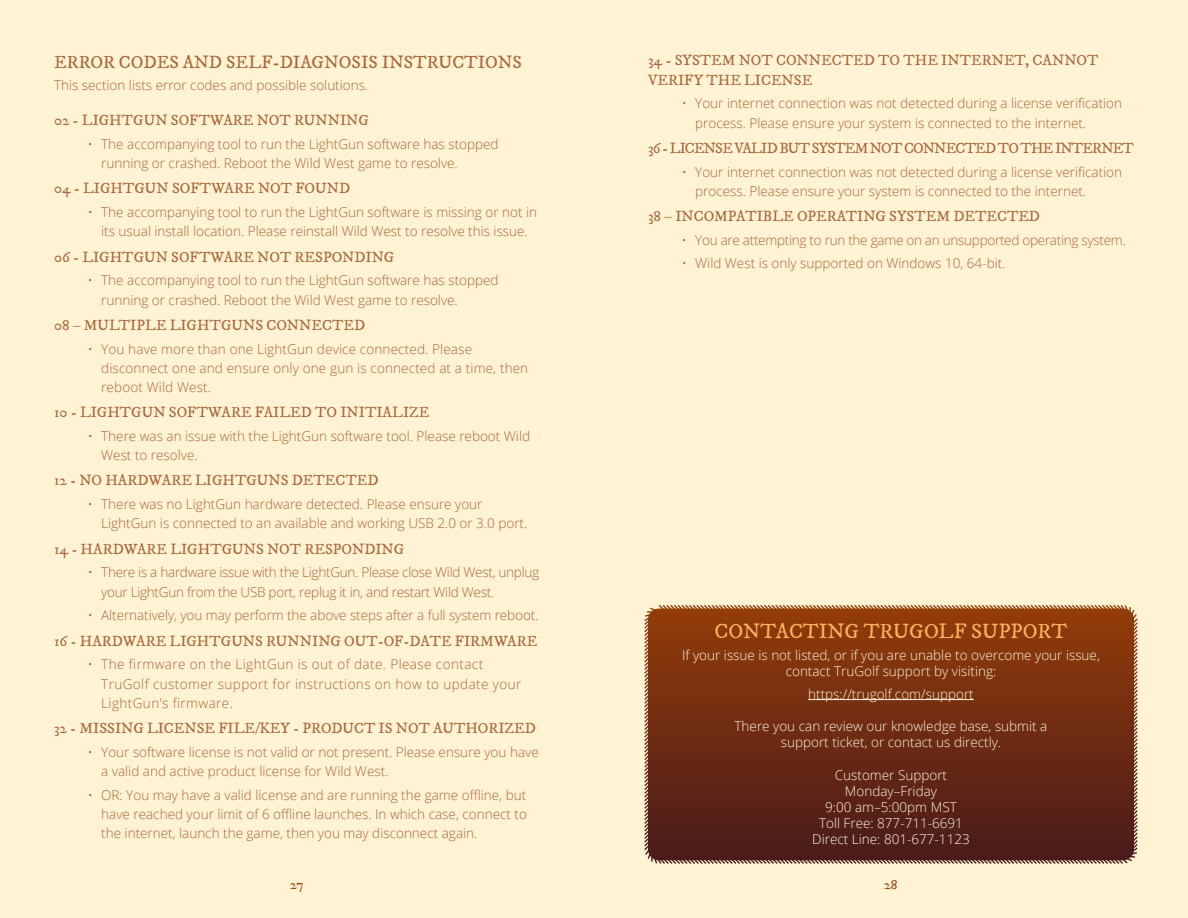
<style>
.page{position:relative;width:1188px;height:918px;background:#fff3d4}
.page>*{position:absolute;margin:0;border:0;box-sizing:border-box;transform-origin:0 0}
.Bullet_List{font:21px "IM FELL DW Pica Roman";color:#fbb361}
.Bullet_List-2{font:18px "IM FELL DW Pica Roman";color:#a96439}
.Bullet_List-3{font:15px/19.2px "IM FELL DW Pica Roman";color:#a96439}
.Bullet_List-4{font:15px "IM FELL DW Pica Roman";letter-spacing:-.055em;color:#a96439}
.Bullet_List-5{font:300 13.5px/19.2px "Open Sans";color:#a96439}
.Bullet_List-6{font:300 13.5px/16.2px "Open Sans";color:#fff5dd;text-align:center}
.Bullet_List-7{font:300 13.5px/19.2px "Open Sans";letter-spacing:-.02em;color:#a96439}
.Bullet_List-8{font:300 13.5px/19.2px "Open Sans";letter-spacing:.03em;color:#a96439}
.t1{font:13.5px "IM FELL DW Pica Roman";color:#943d08}
</style>
<div class="page">
<svg style="left:644px;top:605px;width:494px;height:259px;background:#713016"></svg>
<hr style="left:808px;top:699px;width:166px;height:1px;background:#fff5dd">
<p class="Bullet_List-2" style="left:54px;top:51px;width:469px">ERROR CODES AND SELF-DIAGNOSIS INSTRUCTIONS</p>
<p class="Bullet_List-5" style="left:54px;top:75px;width:316px">This section lists error codes and possible solutions.</p>
<p class="Bullet_List-3" style="left:54px;top:111px;width:316px">02 - LIGHTGUN SOFTWARE NOT RUNNING</p>
<p class="Bullet_List-5" style="left:101px;top:134px;width:399px;text-indent:-14px">• The accompanying tool to run the LightGun software has stopped running or crashed. Reboot the Wild West game to resolve.</p>
<p class="Bullet_List-3" style="left:54px;top:179px;width:298px">04 - LIGHTGUN SOFTWARE NOT FOUND</p>
<p class="Bullet_List-5" style="left:88px;top:202px;width:451px;text-align:center">• The accompanying tool to run the LightGun software is missing or not in its usual install location. Please reinstall Wild West to resolve this issue.</p>
<p class="Bullet_List-3" style="left:54px;top:247px;width:342px">06 - LIGHTGUN SOFTWARE NOT RESPONDING</p>
<p class="Bullet_List-5" style="left:101px;top:271px;width:399px;text-indent:-14px">• The accompanying tool to run the LightGun software has stopped running or crashed. Reboot the Wild West game to resolve.</p>
<p class="Bullet_List-3" style="left:54px;top:316px;width:313px">08 – MULTIPLE LIGHTGUNS CONNECTED</p>
<p class="Bullet_List-5" style="left:101px;top:339px;width:429px;text-indent:-14px">• You have more than one LightGun device connected. Please disconnect one and ensure only one gun is connected at a time, then reboot Wild West.</p>
<p class="Bullet_List-3" style="left:54px;top:403px;width:377px">10 - LIGHTGUN SOFTWARE FAILED TO INITIALIZE</p>
<p class="Bullet_List-5" style="left:101px;top:426px;width:430px;text-indent:-14px">• There was an issue with the LightGun software tool. Please reboot Wild<br>West to resolve.</p>
<p class="Bullet_List-3" style="left:54px;top:471px;width:326px">12 - NO HARDWARE LIGHTGUNS DETECTED</p>
<p class="Bullet_List-5" style="left:101px;top:494px;width:428px;text-indent:-14px">• There was no LightGun hardware detected. Please ensure your<br>LightGun is connected to an available and working USB 2.0 or 3.0 port.</p>
<p class="Bullet_List-3" style="left:54px;top:539px;width:352px">14 - HARDWARE LIGHTGUNS NOT RESPONDING</p>
<p class="Bullet_List-7" style="left:101px;top:562px;width:440px;text-indent:-14px">• There is a hardware issue with the LightGun. Please close Wild West, unplug your LightGun from the USB port, replug it in, and restart Wild West.</p>
<p class="Bullet_List-5" style="left:88px;top:605px;width:452px">• Alternatively, you may perform the above steps after a full system reboot.</p>
<p class="Bullet_List-3" style="left:54px;top:631px;width:485px">16 - HARDWARE LIGHTGUNS RUNNING OUT-OF-DATE FIRMWARE</p>
<p class="Bullet_List-8" style="left:101px;top:654px;width:422px;text-indent:-14px">• The firmware on the LightGun is out of date. Please contact<br>TruGolf customer support for instructions on how to update your<br>LightGun’s firmware.</p>
<p class="Bullet_List-3" style="left:54px;top:719px;width:484px">32 - MISSING LICENSE FILE/KEY - PRODUCT IS NOT AUTHORIZED</p>
<p class="Bullet_List-5" style="left:101px;top:742px;width:439px;text-indent:-14px">• Your software license is not valid or not present. Please ensure you have a valid and active product license for Wild West.</p>
<p class="Bullet_List-5" style="left:101px;top:785px;width:427px;text-align:justify;text-indent:-14px">• OR: You may have a valid license and are running the game offline, but have reached your limit of 6 offline launches. In which case, connect to the internet, launch the game, then you may disconnect again.</p>
<p class="Bullet_List-3" style="left:648px;top:51px;width:452px">34 - SYSTEM NOT CONNECTED TO THE INTERNET, CANNOT<br>VERIFY THE LICENSE</p>
<p class="Bullet_List-5" style="left:695px;top:93px;width:428px;text-indent:-14px">• Your internet connection was not detected during a license verification process. Please ensure your system is connected to the internet.</p>
<p class="Bullet_List-4" style="left:648px;top:139px;width:488px">36 - LICENSE VALID BUT SYSTEM NOT CONNECTED TO THE INTERNET</p>
<p class="Bullet_List-5" style="left:695px;top:162px;width:428px;text-indent:-14px">• Your internet connection was not detected during a license verification process. Please ensure your system is connected to the internet.</p>
<p class="Bullet_List-3" style="left:648px;top:207px;width:394px">38 – INCOMPATIBLE OPERATING SYSTEM DETECTED</p>
<p class="Bullet_List-7" style="left:682px;top:230px;width:446px">• You are attempting to run the game on an unsupported operating system.</p>
<p class="Bullet_List-5" style="left:682px;top:254px;width:325px">• Wild West is only supported on Windows 10, 64-bit.</p>
<p class="Bullet_List" style="left:715px;top:618px;width:354px">CONTACTING TRUGOLF SUPPORT</p>
<p class="Bullet_List-6" style="left:682px;top:647px;width:419px">If your issue is not listed, or if you are unable to overcome your issue, contact TruGolf support by visiting:</p>
<p class="Bullet_List-6" style="left:808px;top:685px;width:167px">https://trugolf.com/support</p>
<p class="Bullet_List-6" style="left:735px;top:718px;width:314px">There you can review our knowledge base, submit a support ticket, or contact us directly.</p>
<p class="Bullet_List-6" style="left:835px;top:766px;width:114px">Customer Support</p>
<p class="Bullet_List-6" style="left:845px;top:782px;width:94px">Monday–Friday</p>
<p class="Bullet_List-6" style="left:825px;top:799px;width:133px">9:00 am–5:00pm MST</p>
<p class="Bullet_List-6" style="left:819px;top:815px;width:145px">Toll Free: 877-711-6691</p>
<p class="Bullet_List-6" style="left:812px;top:831px;width:159px">Direct Line: 801-677-1123</p>
<p class="t1" style="left:290px;top:877px;width:15px">27</p>
<p class="t1" style="left:884px;top:877px;width:15px">28</p>
</div>
